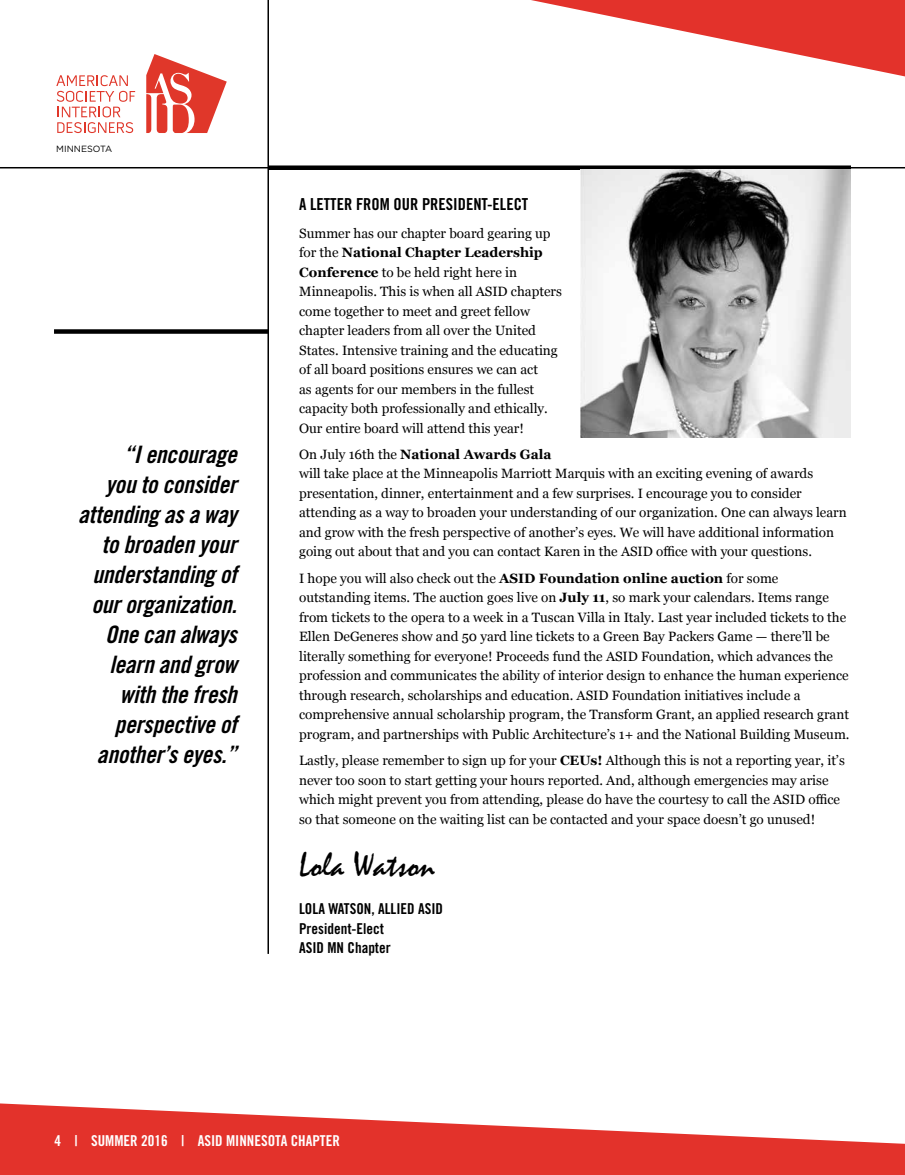
<style>
.page{position:relative;width:905px;height:1175px;background:#fff}
.page>*{position:absolute;margin:0;border:0;box-sizing:border-box;transform-origin:0 0}
.t1{font:34.5px "Mistral";color:#000}
.t2{font:italic 24px/30px "Trade Gothic LT Std Bd Cn 20";color:#000;text-align:right}
.t3{font:16.5px "Trade Gothic LT Std Bd Cn 20";color:#000}
.t4{font:15px/19.5px "Trade Gothic LT Std Bd Cn 20";color:#000}
.t5{font:15px "Trade Gothic LT Std Bd Cn 20";color:#fff}
.t6{font:13.5px/19.5px "Georgia";color:#000}
.t7{font:9px "Gotham";color:#000}
.s1{font-weight:700}
</style>
<div class="page">
<svg style="left:0;top:1103px;width:904px;height:71px;fill:#e3322b"></svg>
<svg style="left:56px;top:75px;width:79px;height:58px"></svg>
<svg style="left:146px;top:54px;width:81px;height:79px"></svg>
<hr style="left:267px;top:0;width:2px;height:954px;background:#000">
<hr style="left:0;top:167px;width:904px;height:1px;background:#000">
<div style="left:269px;top:165px;width:582px;height:5px;background:#000"></div>
<svg style="left:531px;top:0;width:373px;height:76px"></svg>
<div style="left:54px;top:329px;width:214px;height:5px;background:#000"></div>
<img style="left:581px;top:170px;width:270px;height:268px">
<p class="t7" style="left:56px;top:143px;width:57px">MINNESOTA</p>
<h2 class="t2" style="left:78px;top:439px;width:167px">“Iencourage youtoconsider attendingasaway tobroadenyour understandingof ourorganization.<br>Onecanalways learnandgrow withthefresh perspectiveof another’seyes.”</h2>
<p class="t3" style="left:299px;top:194px;width:231px">A LETTER FROM OUR PRESIDENT-ELECT</p>
<p class="t6" style="left:299px;top:223px;width:264px">Summer has our chapter board gearing up for the <span class="s1">National Chapter Leadership Conference</span> to be held right here in Minneapolis. This is when all ASID chapters come together to meet and greet fellow chapter leaders from all over the United States. Intensive training and the educating of all board positions ensures we can act<br>as agents for our members in the fullest capacity both professionally and ethically.<br>Our entire board will attend this year!</p>
<p class="t6" style="left:299px;top:444px;width:549px">On July 16th the <span class="s1">National Awards Gala<br></span>will take place at the Minneapolis Marriott Marquis with an exciting evening of awards presentation, dinner, entertainment and a few surprises. I encourage you to consider attending as a way to broaden your understanding of our organization. One can always learn and grow with the fresh perspective of another’s eyes. We will have additional information going out about that and you can contact Karen in the ASID office with your questions.</p>
<p class="t6" style="left:299px;top:568px;width:552px">I hope you will also check out the <span class="s1">ASID Foundation online auction</span> for some outstanding items. The auction goes live on <span class="s1">July 11</span>, so mark your calendars. Items range from tickets to the opera to a week in a Tuscan Villa in Italy. Last year included tickets to the Ellen DeGeneres show and 50 yard line tickets to a Green Bay Packers Game — there’ll be literally something for everyone! Proceeds fund the ASID Foundation, which advances the profession and communicates the ability of interior design to enhance the human experience through research, scholarships and education. ASID Foundation initiatives include a comprehensive annual scholarship program, the Transform Grant, an applied research grant program, and partnerships with Public Architecture’s 1+ and the National Building Museum.</p>
<p class="t6" style="left:299px;top:750px;width:547px">Lastly, please remember to sign up for your <span class="s1">CEUs!</span> Although this is not a reporting year, it’s never too soon to start getting your hours reported. And, although emergencies may arise which might prevent you from attending, please do have the courtesy to call the ASID office so that someone on the waiting list can be contacted and your space doesn’t go unused!</p>
<h1 class="t1" style="left:299px;top:845px;width:137px">Lola Watson</h1>
<p class="t4" style="left:299px;top:899px;width:145px">LOLA WATSON, ALLIED ASID<br>President-Elect<br>ASID MN Chapter</p>
<p class="t5" style="left:54px;top:1131px;width:287px">4 | SUMMER 2016 | ASID MINNESOTA CHAPTER</p>
</div>
